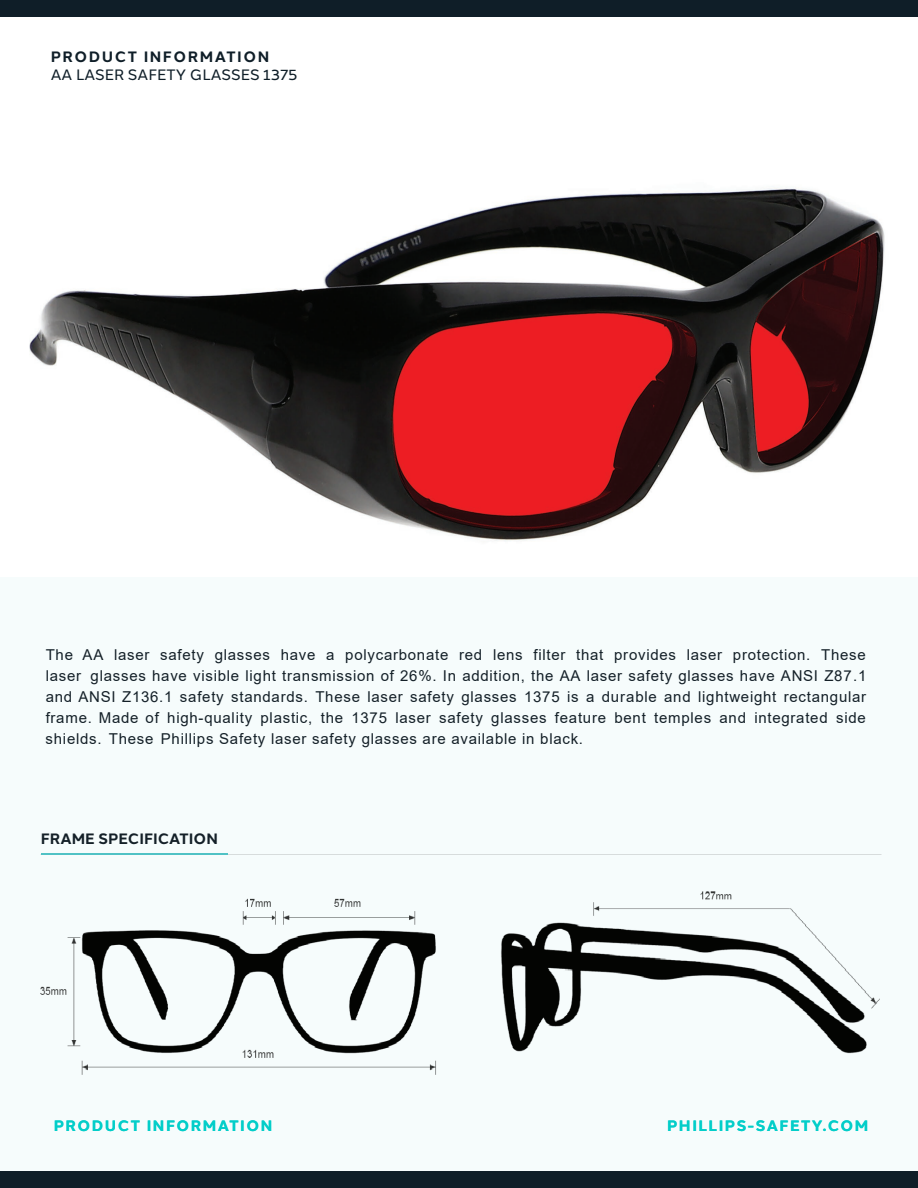
<style>
.page{position:relative;width:918px;height:1188px;background:#fff}
.page>*{position:absolute;margin:0;border:0;box-sizing:border-box;transform-origin:0 0}
.t1{font:15px/21px "Arial";letter-spacing:.05em;color:#142028;text-align:justify}
.t2{font:700 15px "Halcom";letter-spacing:.1em;color:#00cfca}
.t3{font:15px "Halcom";color:#0f1e28}
.t4{font:700 15px "Halcom";letter-spacing:.1em;color:#0f1e28}
.t5{font:700 15px "Halcom";color:#142028}
</style>
<div class="page">
<div style="left:0;top:577px;width:918px;height:611px;background:#f6fcfc"></div>
<img style="left:40px;top:891px;width:840px;height:184px">
<img style="left:29px;top:188px;width:856px;height:353px">
<div style="left:0;top:1171px;width:918px;height:17px;background:#0f1e28"></div>
<div style="left:0;top:0;width:918px;height:17px;background:#0f1e28"></div>
<p class="t4" style="left:51px;top:44px;width:220px">PRODUCT INFORMATION</p>
<p class="t3" style="left:51px;top:62px;width:249px">AA LASER SAFETY GLASSES 1375</p>
<p class="t1" style="left:46px;top:644px;width:822px">The AA laser safety glasses have a polycarbonate red lens filter that provides laser protection. These laser glasses have visible light transmission of 26%. In addition, the AA laser safety glasses have ANSI Z87.1 and ANSI Z136.1 safety standards. These laser safety glasses 1375 is a durable and lightweight rectangular frame. Made of high-quality plastic, the 1375 laser safety glasses feature bent temples and integrated side shields. These Phillips Safety laser safety glasses are available in black.</p>
<p class="t5" style="left:41px;top:827px;width:179px">FRAME SPECIFICATION</p>
<p class="t2" style="left:54px;top:1114px;width:220px">PRODUCT INFORMATION</p>
<p class="t2" style="left:667px;top:1114px;width:203px">PHILLIPS-SAFETY.COM</p>
</div>
